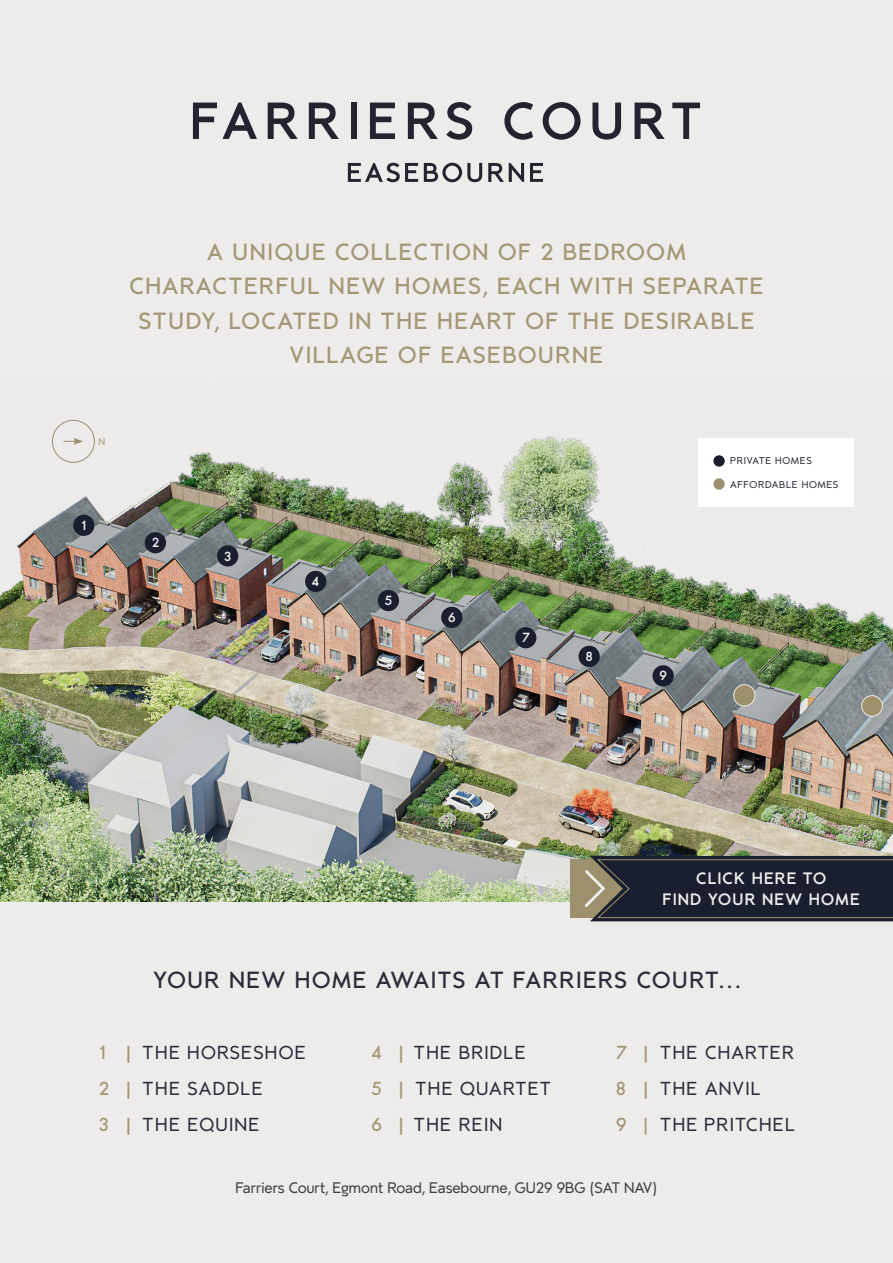
<style>
.page{position:relative;width:893px;height:1263px;background:#eeeceb}
.page>*{position:absolute;margin:0;border:0;box-sizing:border-box;transform-origin:0 0}
.t1{font:27.6px/34.5px "OC Pajaro Medium";letter-spacing:.06em;color:#a49877;text-align:center}
.t2{font:27.6px "OC Pajaro Medium";letter-spacing:.055em;color:#2b2d3c}
.t3{font:22.2px/36.3px "OC Pajaro Regular";letter-spacing:.06em;color:#2b2d3c}
.t4{font:19.5px/21px "OC Pajaro Demi";letter-spacing:.06em;color:#efedec;text-align:center}
.t5{font:18px "OC Pajaro Regular";color:#414042}
.t6{font:15.6px "OC Pajaro Demi";color:#efedec}
.t7{font:11.7px/23.1px "OC Pajaro Regular";letter-spacing:.06em;color:#2b2d3c}
.t8{font:11.55px "OC Pajaro Regular";color:#a49877}
.s1{font-family:"OC Pajaro Medium";color:#a49877}
.s2{color:#a49877}
</style>
<div class="page">
<svg style="left:193px;top:103px;width:64px;height:36px"></svg>
<svg style="left:268px;top:103px;width:30px;height:36px"></svg>
<svg style="left:309px;top:103px;width:30px;height:36px"></svg>
<div style="left:351px;top:103px;width:5px;height:36px;background:#242430"></div>
<svg style="left:370px;top:103px;width:25px;height:36px"></svg>
<svg style="left:408px;top:103px;width:30px;height:36px"></svg>
<svg style="left:446px;top:102px;width:26px;height:38px"></svg>
<svg style="left:504px;top:102px;width:29px;height:38px"></svg>
<svg style="left:543px;top:102px;width:38px;height:38px"></svg>
<svg style="left:592px;top:103px;width:29px;height:37px"></svg>
<svg style="left:635px;top:103px;width:30px;height:36px"></svg>
<svg style="left:672px;top:103px;width:28px;height:36px"></svg>
<svg style="left:348px;top:163px;width:70px;height:19px"></svg>
<svg style="left:424px;top:163px;width:58px;height:19px"></svg>
<svg style="left:488px;top:163px;width:36px;height:19px"></svg>
<svg style="left:530px;top:163px;width:13px;height:19px"></svg>
<img style="left:0;top:419px;width:893px;height:482px">
<div style="left:73px;top:515px;width:21px;height:21px;background:#1a1f2f;border-radius:50%"></div>
<div style="left:145px;top:532px;width:21px;height:21px;background:#1a1f2f;border-radius:50%"></div>
<div style="left:217px;top:545px;width:21px;height:21px;background:#1a1f2f;border-radius:50%"></div>
<div style="left:305px;top:571px;width:21px;height:21px;background:#1a1f2f;border-radius:50%"></div>
<div style="left:378px;top:590px;width:21px;height:21px;background:#1a1f2f;border-radius:50%"></div>
<div style="left:441px;top:607px;width:21px;height:21px;background:#1a1f2f;border-radius:50%"></div>
<div style="left:515px;top:627px;width:21px;height:21px;background:#1a1f2f;border-radius:50%"></div>
<div style="left:578px;top:646px;width:22px;height:21px;background:#1a1f2f;border-radius:50%"></div>
<div style="left:652px;top:665px;width:22px;height:21px;background:#1a1f2f;border-radius:50%"></div>
<div style="left:734px;top:685px;width:21px;height:21px;background:#9d906d;border-radius:50%"></div>
<div style="left:733px;top:684px;width:22px;height:22px;border:1px solid #eeeceb;border-radius:50%"></div>
<div style="left:862px;top:696px;width:20px;height:20px;background:#9d906d;border-radius:50%"></div>
<div style="left:861px;top:695px;width:22px;height:22px;border:1px solid #eeeceb;border-radius:50%"></div>
<div style="left:698px;top:438px;width:156px;height:69px;background:#fff"></div>
<div style="left:713px;top:455px;width:12px;height:12px;background:#1a1f2f;border-radius:50%"></div>
<div style="left:713px;top:478px;width:12px;height:12px;background:#9d906d;border-radius:50%"></div>
<div style="left:52px;top:420px;width:43px;height:43px;border:1px solid #9d906d;border-radius:50%"></div>
<svg style="left:64px;top:438px;width:19px;height:7px"></svg>
<div style="left:570px;top:859px;width:62px;height:59px;background:#9d906d"></div>
<svg style="left:582px;top:856px;width:311px;height:65px;background:#282c36"></svg>
<p class="t1" style="left:129px;top:235px;width:635px">A UNIQUE COLLECTION OF 2 BEDROOM CHARACTERFUL NEW HOMES, EACH WITH SEPARATE STUDY, LOCATED IN THE HEART OF THE DESIRABLE VILLAGE OF EASEBOURNE</p>
<p class="t8" style="left:98px;top:435px;width:8px">N</p>
<p class="t6" style="left:81px;top:517px;width:7px">1</p>
<p class="t6" style="left:152px;top:535px;width:9px">2</p>
<p class="t6" style="left:224px;top:548px;width:8px">3</p>
<p class="t6" style="left:312px;top:573px;width:9px">4</p>
<p class="t6" style="left:385px;top:592px;width:9px">5</p>
<p class="t6" style="left:448px;top:609px;width:9px">6</p>
<p class="t6" style="left:522px;top:629px;width:9px">7</p>
<p class="t6" style="left:586px;top:648px;width:8px">8</p>
<p class="t7" style="left:730px;top:450px;width:110px">PRIVATE HOMES<br>AFFORDABLE HOMES</p>
<p class="t6" style="left:659px;top:668px;width:9px">9</p>
<p class="t4" style="left:663px;top:868px;width:199px">CLICK HERE TO<br>FIND YOUR NEW HOME</p>
<p class="t2" style="left:154px;top:965px;width:589px">YOUR NEW HOME AWAITS AT FARRIERS COURT...</p>
<p class="t3" style="left:99px;top:1035px;width:209px"><span class="s1">1 |</span> THE HORSESHOE<br><span class="s1">2 |</span> THE SADDLE<br><span class="s1">3 |</span> THE EQUINE</p>
<p class="t3" style="left:371px;top:1035px;width:181px"><span class="s1">4 |</span> THE BRIDLE<br><span class="s1">5 |</span> THE QUARTET<br><span class="s1">6 |</span> THE REIN</p>
<p class="t3" style="left:616px;top:1035px;width:180px"><span class="s1">7 |</span> THE CHARTER<br><span class="s1">8 |</span> THE ANVIL<br><span class="s1">9</span> <span class="s2">|</span> THE PRITCHEL</p>
<p class="t5" style="left:235px;top:1178px;width:424px">Farriers Court, Egmont Road, Easebourne, GU29 9BG (SAT NAV)</p>
</div>
